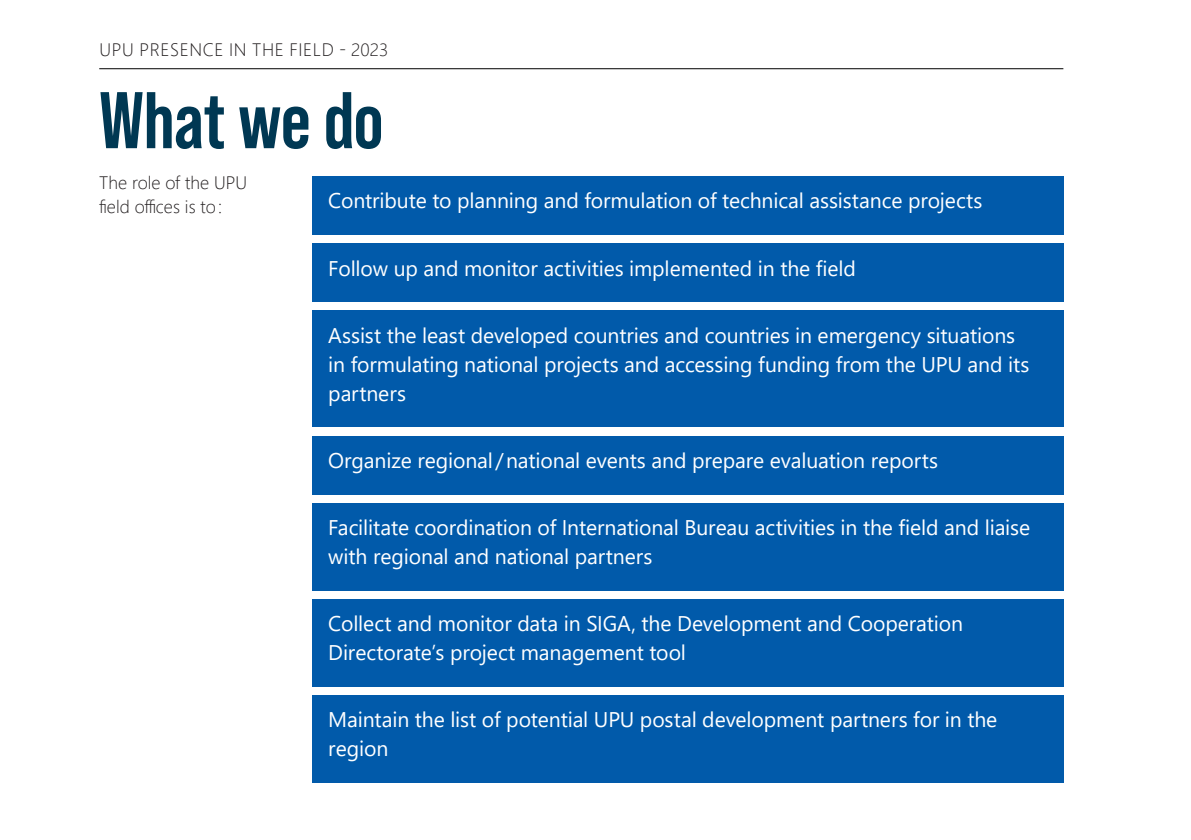
<style>
.page{position:relative;width:1191px;height:840px;background:#fff}
.page>*{position:absolute;margin:0;border:0;box-sizing:border-box;transform-origin:0 0}
.t1{font:700 80px "Bebas Neue Pro";letter-spacing:-.005em;color:#003853}
.t2{font:21.2px/28.8px "Segoe UI";letter-spacing:-.005em;color:#fff}
.t3{font:300 18px/24px "Segoe UI";color:#231f20}
.t4{font:300 18px "Segoe UI";letter-spacing:.035em;color:#231f20}
</style>
<div class="page">
<hr style="left:99px;top:68px;width:964px;height:1px;background:#000001">
<div style="left:312px;top:176px;width:751px;height:58px;background:#015aaa"></div>
<div style="left:312px;top:243px;width:751px;height:59px;background:#015aaa"></div>
<div style="left:312px;top:311px;width:751px;height:115px;background:#015aaa"></div>
<div style="left:312px;top:435px;width:751px;height:59px;background:#015aaa"></div>
<div style="left:312px;top:503px;width:751px;height:87px;background:#015aaa"></div>
<div style="left:312px;top:599px;width:751px;height:87px;background:#015aaa"></div>
<div style="left:312px;top:695px;width:751px;height:87px;background:#015aaa"></div>
<p class="t4" style="left:100px;top:32px;width:290px">UPU PRESENCE IN THE FIELD - 2023</p>
<p class="t1" style="left:99px;top:75px;width:286px">What we do</p>
<p class="t3" style="left:99px;top:169px;width:149px">The role of the UPU field offices is to:</p>
<p class="t2" style="left:328px;top:184px;width:655px">Contribute to planning and formulation of technical assistance projects</p>
<p class="t2" style="left:328px;top:251px;width:529px">Follow up and monitor activities implemented in the field</p>
<p class="t2" style="left:328px;top:319px;width:702px">Assist the least developed countries and countries in emergency situations in formulating national projects and accessing funding from the UPU and its partners</p>
<p class="t2" style="left:328px;top:443px;width:611px">Organize regional/national events and prepare evaluation reports</p>
<p class="t2" style="left:328px;top:511px;width:703px">Facilitate coordination of International Bureau activities in the field and liaise with regional and national partners</p>
<p class="t2" style="left:328px;top:607px;width:636px">Collect and monitor data in SIGA, the Development and Cooperation<br>Directorate’s project management tool</p>
<p class="t2" style="left:328px;top:703px;width:670px">Maintain the list of potential UPU postal development partners for in the region</p>
</div>
